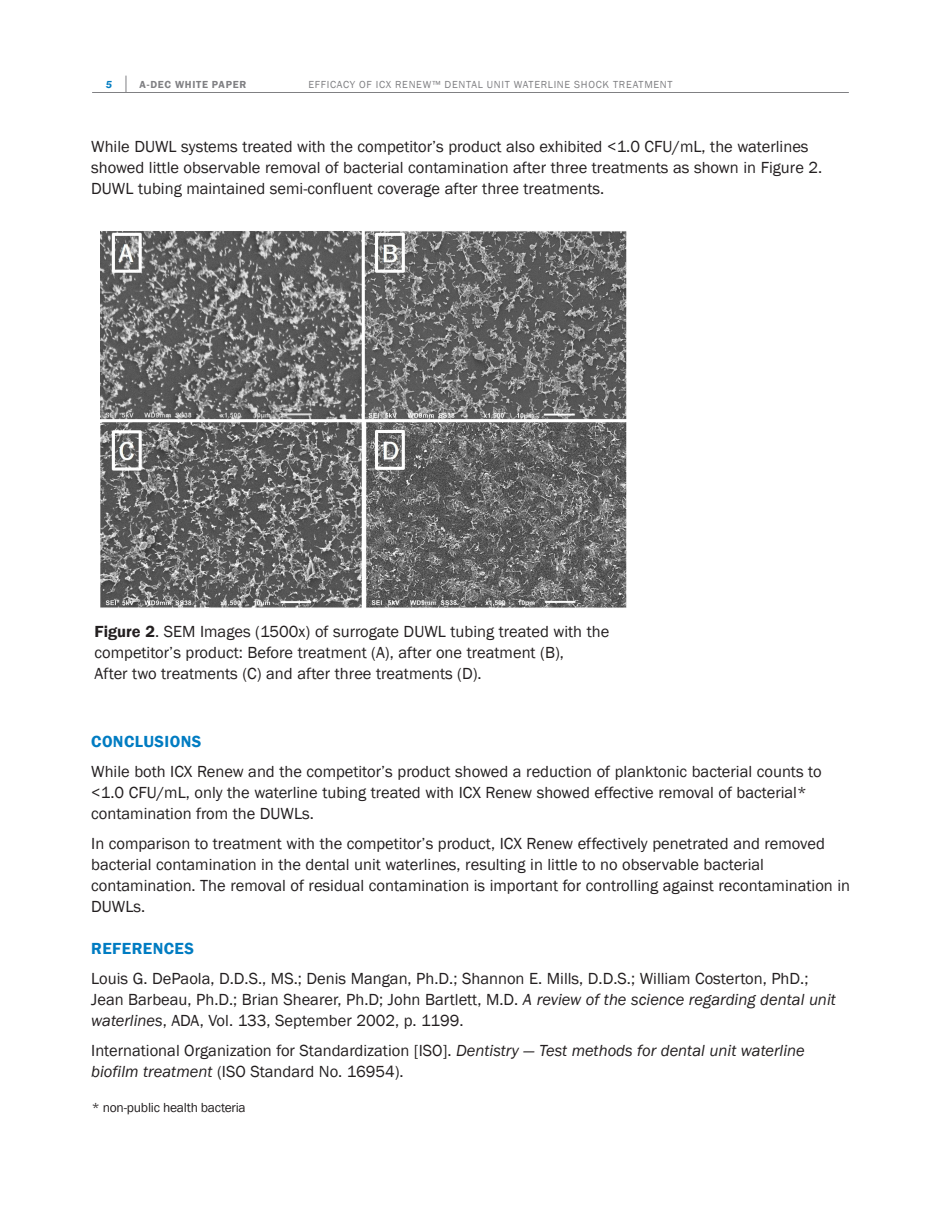
<style>
.page{position:relative;width:941px;height:1211px;background:#fff}
.page>*{position:absolute;margin:0;border:0;box-sizing:border-box;transform-origin:0 0}
.Body_Copy{font:16.5px/21px "Franklin Gothic";color:#231f20}
.Subhead_A{font:600 16.5px "Franklin Gothic";letter-spacing:.025em;color:#007cc2}
.Toc_1{font:13.5px "Franklin Gothic";letter-spacing:-.015em;color:#231f20}
.t1{font:10.5px "Franklin Gothic";letter-spacing:.065em;color:#808083}
.t2{font:600 10.5px "Franklin Gothic";letter-spacing:.065em;color:#808083}
.t3{font:italic 600 10.5px "Franklin Gothic";color:#007cc2}
.s1{font-weight:600}
.s2{font-style:italic}
</style>
<div class="page">
<hr style="left:92px;top:92px;width:756px;height:1px;background:#808083">
<svg style="left:126px;top:76px;width:1px;height:16px"></svg>
<img style="left:101px;top:231px;width:526px;height:377px">
<p class="t3" style="left:106px;top:77px;width:8px">5</p>
<p class="t2" style="left:139px;top:78px;width:108px">A-DEC WHITE PAPER</p>
<p class="t1" style="left:308px;top:78px;width:365px">EFFICACY OF ICX RENEW™ DENTAL UNIT WATERLINE SHOCK TREATMENT</p>
<p class="Body_Copy" style="left:91px;top:137px;width:732px">While DUWL systems treated with the competitor’s product also exhibited &lt;1.0 CFU/mL, the waterlines showed little observable removal of bacterial contamination after three treatments as shown in Figure 2.<br>DUWL tubing maintained semi-confluent coverage after three treatments.</p>
<p class="Body_Copy" style="left:95px;top:621px;width:516px"><span class="s1">Figure 2</span>. SEM Images (1500x) of surrogate DUWL tubing treated with the competitor’s product: Before treatment (A), after one treatment (B),<br>After two treatments (C) and after three treatments (D).</p>
<p class="Subhead_A" style="left:91px;top:731px;width:112px">CONCLUSIONS</p>
<p class="Body_Copy" style="left:91px;top:761px;width:731px">While both ICX Renew and the competitor’s product showed a reduction of planktonic bacterial counts to &lt;1.0 CFU/mL, only the waterline tubing treated with ICX Renew showed effective removal of bacterial* contamination from the DUWLs.</p>
<p class="Body_Copy" style="left:91px;top:833px;width:760px">In comparison to treatment with the competitor’s product, ICX Renew effectively penetrated and removed bacterial contamination in the dental unit waterlines, resulting in little to no observable bacterial contamination. The removal of residual contamination is important for controlling against recontamination in DUWLs.</p>
<p class="Subhead_A" style="left:91px;top:938px;width:104px">REFERENCES</p>
<p class="Body_Copy" style="left:91px;top:968px;width:745px">Louis G. DePaola, D.D.S., MS.; Denis Mangan, Ph.D.; Shannon E. Mills, D.D.S.; William Costerton, PhD.;<br>Jean Barbeau, Ph.D.; Brian Shearer, Ph.D; John Bartlett, M.D. <span class="s2">A review of the science regarding dental unit waterlines</span>, ADA, Vol. 133, September 2002, p. 1199.</p>
<p class="Body_Copy" style="left:91px;top:1040px;width:714px">International Organization for Standardization [ISO]. <span class="s2">Dentistry — Test methods for dental unit waterline biofilm treatment</span> (ISO Standard No. 16954).</p>
<p class="Toc_1" style="left:92px;top:1098px;width:155px">* non-public health bacteria</p>
</div>
